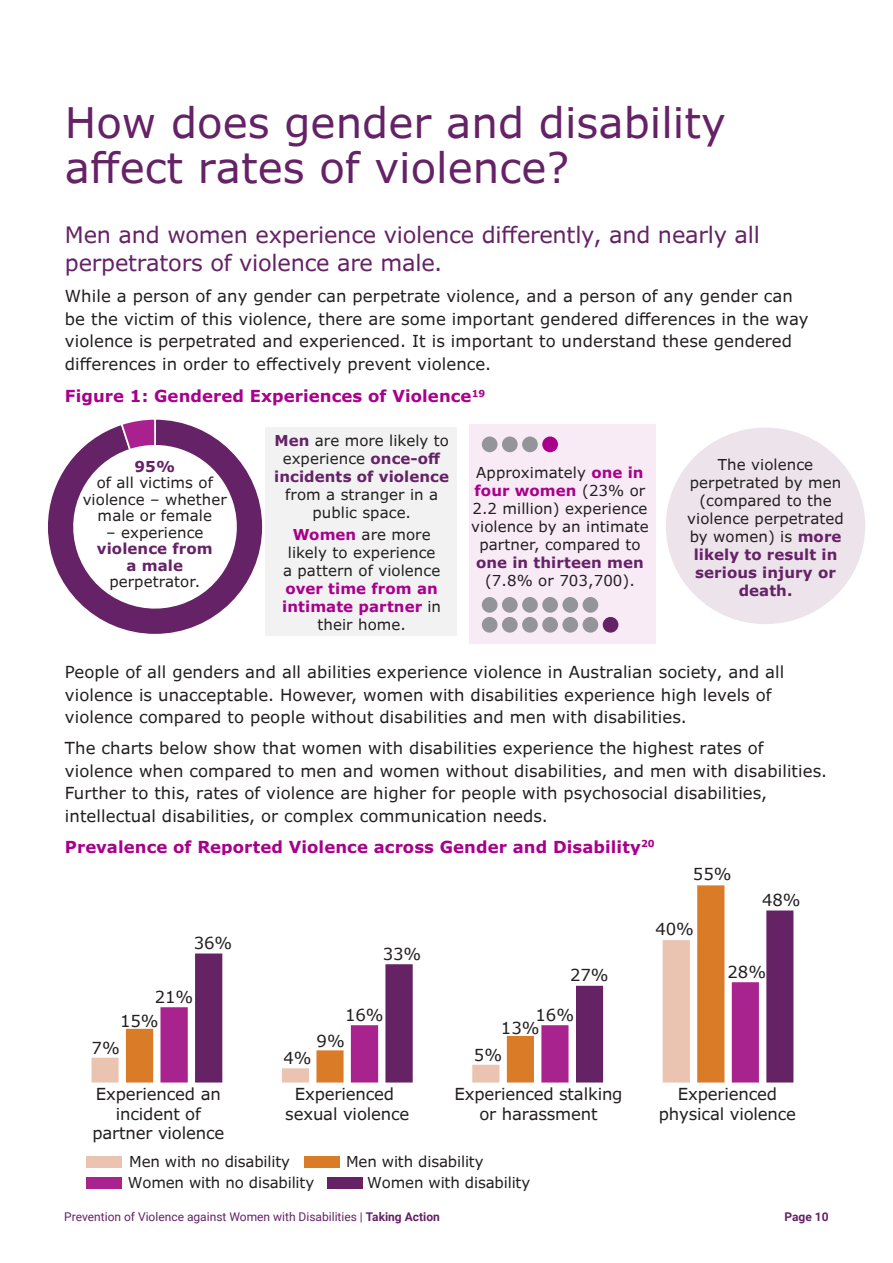
<style>
.page{position:relative;width:893px;height:1263px;background:#fff}
.page>*{position:absolute;margin:0;border:0;box-sizing:border-box;transform-origin:0 0}
.Heading_1{font:42px/45px "Verdana Pro";color:#652266}
.Introduction{font:22.5px/28.5px "Verdana Pro";letter-spacing:-.01em;color:#652266}
.Body_copy{font:16.5px/22.5px "Verdana Pro";letter-spacing:.005em;color:#231f20;text-align:center}
.Table_Heading{font:700 16.5px "Verdana Pro";letter-spacing:.005em;color:#a9008c}
.Body_copy-2{font:15px/18px "Verdana Pro";letter-spacing:.005em;color:#231f20;text-align:center}
.t1{font:12px "Roboto";color:#652266}
.t2{font:700 12px "Roboto";color:#652266}
.s1{font-weight:700;color:#652266}
.s2{font-weight:700;color:#a9008c}
.s3{font-weight:700}
</style>
<div class="page">
<svg style="left:47px;top:419px;width:216px;height:215px"></svg>
<svg style="left:120px;top:419px;width:37px;height:33px"></svg>
<div style="left:266px;top:427px;width:191px;height:208px;background:#f2f2f2"></div>
<div style="left:666px;top:428px;width:199px;height:196px;background:#ece3eb;border-radius:50%"></div>
<div style="left:469px;top:424px;width:187px;height:219px;background:#f8ebf6"></div>
<div style="left:482px;top:436px;width:15px;height:16px;background:#939598;border-radius:50%"></div>
<div style="left:502px;top:436px;width:16px;height:16px;background:#939598;border-radius:50%"></div>
<div style="left:522px;top:436px;width:16px;height:16px;background:#939598;border-radius:50%"></div>
<div style="left:542px;top:436px;width:16px;height:16px;background:#a9008c;border-radius:50%"></div>
<div style="left:482px;top:597px;width:15px;height:16px;background:#939598;border-radius:50%"></div>
<div style="left:502px;top:597px;width:16px;height:16px;background:#939598;border-radius:50%"></div>
<div style="left:522px;top:597px;width:16px;height:16px;background:#939598;border-radius:50%"></div>
<div style="left:542px;top:597px;width:16px;height:16px;background:#939598;border-radius:50%"></div>
<div style="left:562px;top:597px;width:16px;height:16px;background:#939598;border-radius:50%"></div>
<div style="left:583px;top:597px;width:15px;height:16px;background:#939598;border-radius:50%"></div>
<div style="left:482px;top:617px;width:15px;height:16px;background:#939598;border-radius:50%"></div>
<div style="left:502px;top:617px;width:16px;height:16px;background:#939598;border-radius:50%"></div>
<div style="left:522px;top:617px;width:16px;height:16px;background:#939598;border-radius:50%"></div>
<div style="left:542px;top:617px;width:16px;height:16px;background:#939598;border-radius:50%"></div>
<div style="left:562px;top:617px;width:16px;height:16px;background:#939598;border-radius:50%"></div>
<div style="left:583px;top:617px;width:15px;height:16px;background:#939598;border-radius:50%"></div>
<div style="left:603px;top:617px;width:15px;height:16px;background:#652266;border-radius:50%"></div>
<div style="left:86px;top:1156px;width:35px;height:11px;background:#ebc4b1"></div>
<div style="left:305px;top:1156px;width:35px;height:11px;background:#da7c27"></div>
<div style="left:86px;top:1177px;width:35px;height:11px;background:#a8238d"></div>
<div style="left:327px;top:1177px;width:35px;height:11px;background:#652265"></div>
<svg style="left:92px;top:1029px;width:34px;height:53px"></svg>
<svg style="left:126px;top:885px;width:598px;height:197px"></svg>
<svg style="left:160px;top:982px;width:35px;height:100px;fill:#a8238d"></svg>
<svg style="left:195px;top:910px;width:598px;height:172px"></svg>
<p class="Heading_1" style="left:65px;top:101px;width:663px">How does gender and disability affect rates of violence?</p>
<p class="Introduction" style="left:65px;top:221px;width:697px">Men and women experience violence differently, and nearly all perpetrators of violence are male.</p>
<p class="Body_copy" style="left:65px;top:285px;width:745px;text-align:left">While a person of any gender can perpetrate violence, and a person of any gender can be the victim of this violence, there are some important gendered differences in the way violence is perpetrated and experienced. It is important to understand these gendered differences in order to effectively prevent violence.</p>
<p class="Table_Heading" style="left:65px;top:386px;width:422px">Figure 1: Gendered Experiences of Violence<sup>19</sup></p>
<p class="Body_copy-2" style="left:83px;top:458px;width:146px;line-height:16.5px"><span class="s1">95%<br></span>of all victims of violence – whether male or female</p>
<p class="Body_copy-2" style="left:97px;top:524px;width:117px;line-height:16.5px">– experience <span class="s1">violence from a male </span>perpetrator.</p>
<p class="Body_copy-2" style="left:274px;top:432px;width:176px"><span class="s1">Men</span> are more likely to experience <span class="s1">once-off incidents of violence </span>from a stranger in a public space.</p>
<p class="Body_copy-2" style="left:282px;top:526px;width:160px"><span class="s2">Women</span> are more likely to experience a pattern of violence <span class="s2">over time from an intimate partner</span> in their home.</p>
<p class="Body_copy-2" style="left:471px;top:463px;width:179px">Approximately <span class="s2">one in four women</span> (23% or<br>2.2 million) experience violence by an intimate partner, compared to <span class="s1">one in thirteen men </span>(7.8% or 703,700).</p>
<p class="Body_copy-2" style="left:687px;top:456px;width:158px">The violence perpetrated by men (compared to the violence perpetrated by women) is <span class="s1">more likely to result in serious injury or death.</span></p>
<p class="Body_copy" style="left:65px;top:661px;width:721px;text-align:left">People of all genders and all abilities experience violence in Australian society, and all violence is unacceptable. However, women with disabilities experience high levels of violence compared to people without disabilities and men with disabilities.</p>
<p class="Body_copy" style="left:65px;top:737px;width:764px;text-align:left">The charts below show that women with disabilities experience the highest rates of violence when compared to men and women without disabilities, and men with disabilities.<br>Further to this, rates of violence are higher for people with psychosocial disabilities, intellectual disabilities, or complex communication needs.</p>
<p class="Table_Heading" style="left:65px;top:836px;width:591px">Prevalence of Reported Violence across Gender and Disability<sup>20</sup></p>
<p class="Body_copy" style="left:194px;top:932px;width:40px">36%</p>
<p class="Body_copy" style="left:155px;top:986px;width:40px">21%</p>
<p class="Body_copy" style="left:120px;top:1010px;width:40px">15%</p>
<p class="Body_copy" style="left:92px;top:1037px;width:30px">7%</p>
<p class="Body_copy" style="left:383px;top:943px;width:40px">33%</p>
<p class="Body_copy" style="left:570px;top:964px;width:40px">27%</p>
<p class="Body_copy" style="left:345px;top:1004px;width:40px">16%</p>
<p class="Body_copy" style="left:536px;top:1004px;width:40px">16%</p>
<p class="Body_copy" style="left:501px;top:1016px;width:40px">13%</p>
<p class="Body_copy" style="left:317px;top:1030px;width:30px">9%</p>
<p class="Body_copy" style="left:284px;top:1047px;width:30px">4%</p>
<p class="Body_copy" style="left:474px;top:1044px;width:30px">5%</p>
<p class="Body_copy" style="left:693px;top:863px;width:40px">55%</p>
<p class="Body_copy" style="left:655px;top:918px;width:40px">40%</p>
<p class="Body_copy" style="left:762px;top:889px;width:40px">48%</p>
<p class="Body_copy" style="left:727px;top:961px;width:40px">28%</p>
<p class="Body_copy" style="left:92px;top:1084px;width:133px;line-height:19.8px">Experienced an incident of partner violence</p>
<p class="Body_copy" style="left:285px;top:1084px;width:126px;line-height:19.8px">Experienced sexual violence</p>
<p class="Body_copy" style="left:454px;top:1084px;width:170px;line-height:19.8px">Experienced stalking or harassment</p>
<p class="Body_copy" style="left:659px;top:1084px;width:139px;line-height:19.8px">Experienced physical violence</p>
<p class="Body_copy-2" style="left:129px;top:1153px;width:162px">Men with no disability</p>
<p class="Body_copy-2" style="left:346px;top:1152px;width:139px">Men with disability</p>
<p class="Body_copy-2" style="left:128px;top:1174px;width:188px">Women with no disability</p>
<p class="Body_copy-2" style="left:367px;top:1174px;width:165px">Women with disability</p>
<p class="t1" style="left:64px;top:1208px;width:377px">Prevention of Violence against Women with Disabilities | <span class="s3">Taking Action</span></p>
<p class="t2" style="left:784px;top:1208px;width:46px">Page 10</p>
</div>
